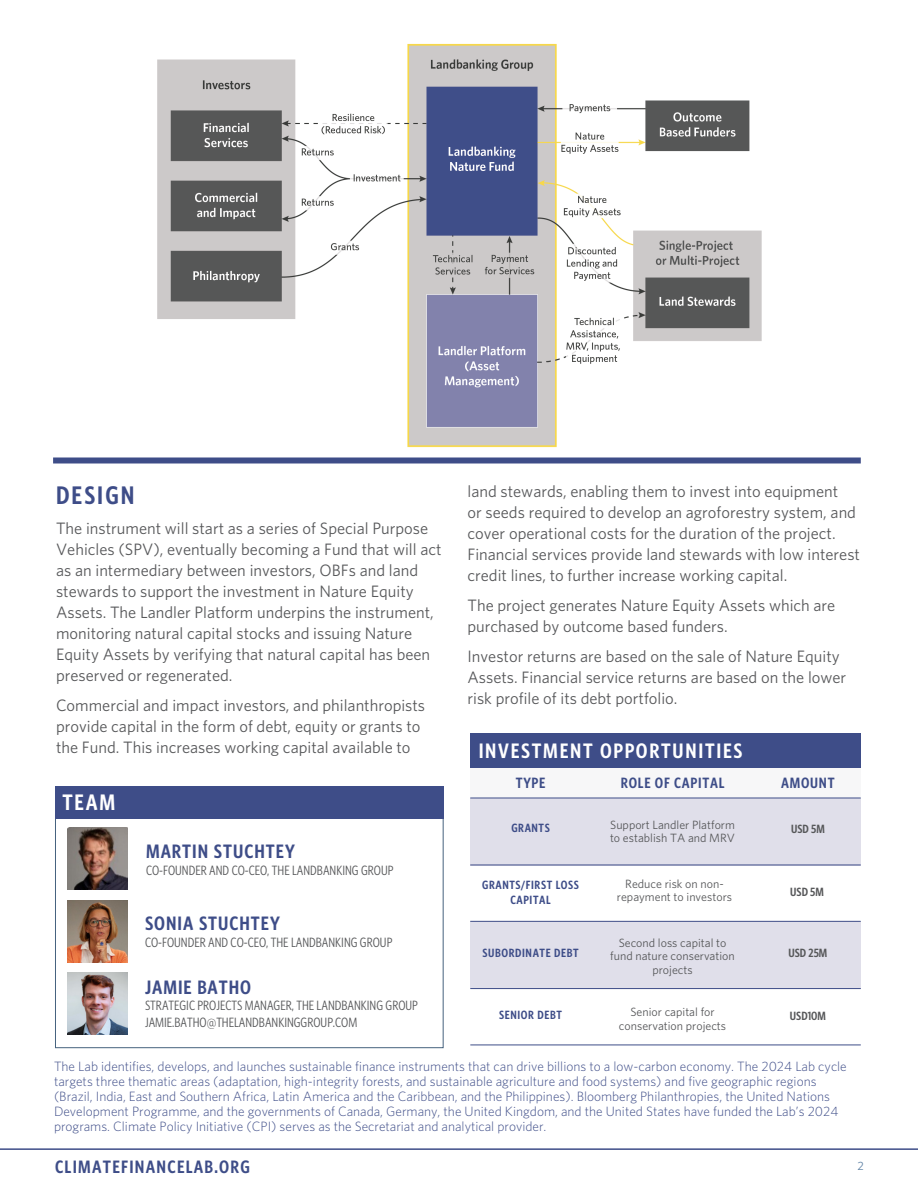
<style>
.page{position:relative;width:918px;height:1188px;background:#fff}
.page>*{position:absolute;margin:0;border:0;box-sizing:border-box;transform-origin:0 0}
.About_text{font:600 25.5px "Whitney Condensed";letter-spacing:.08em;color:#3e4d88}
.Lab_Basic_Paragraph{font:600 22.5px "Whitney Condensed";color:#fff}
.Lab_Basic_Paragraph-2{font:600 21px "Whitney Condensed";letter-spacing:.08em;color:#fff}
.About_text-2{font:600 19.5px "Whitney Condensed";letter-spacing:.05em;color:#3e4d88}
.Footer__L{font:600 18px "Whitney Condensed";letter-spacing:.07em;color:#3e4d88}
.About_text-3{font:16.5px/21px "Whitney";color:#57585a}
.Lab_Basic_Paragraph-3{font:600 15px "Whitney Condensed";letter-spacing:.05em;color:#3e4d88}
.About_text-4{font:300 13.5px/15px "Whitney";color:#3e4d88}
.About_text-5{font:13.5px/16.5px "Whitney Condensed";color:#57585a}
.Lab_Basic_Paragraph-4{font:12px/13.5px "Whitney";color:#57585a;text-align:center}
.Lab_Basic_Paragraph-5{font:600 12px/15px "Whitney Condensed";letter-spacing:.05em;color:#3e4d88;text-align:center}
.Lab_Basic_Paragraph-6{font:600 12px "Whitney Condensed";color:#57585a}
.t1{font:12px "Whitney";color:#5e81a4}
</style>
<div class="page">
<hr style="left:0;top:1148px;width:918px;height:2px;background:#3e4d88">
<img style="left:114px;top:43px;width:694px;height:415px">
<div style="left:53px;top:458px;width:808px;height:6px;background:#3e4d88"></div>
<div style="left:55px;top:786px;width:389px;height:33px;background:#3e4d88"></div>
<img style="left:68px;top:900px;width:60px;height:63px">
<img style="left:68px;top:827px;width:60px;height:63px">
<img style="left:68px;top:972px;width:60px;height:63px">
<div style="left:470px;top:798px;width:391px;height:67px;background:#e0dfea"></div>
<div style="left:470px;top:922px;width:391px;height:67px;background:#e0dfea"></div>
<div style="left:470px;top:762px;width:391px;height:36px;background:#f7f7f8"></div>
<div style="left:470px;top:733px;width:391px;height:35px;background:#3e4d88"></div>
<hr style="left:470px;top:865px;width:391px;height:1px;background:#3e4d88">
<hr style="left:470px;top:988px;width:391px;height:1px;background:#3e4d88">
<hr style="left:470px;top:798px;width:391px;height:1px;background:#3e4d88">
<hr style="left:470px;top:921px;width:391px;height:1px;background:#3e4d88">
<hr style="left:470px;top:1045px;width:391px;height:1px;background:#3e4d88">
<p class="About_text" style="left:56px;top:479px;width:80px">DESIGN</p>
<p class="About_text-3" style="left:56px;top:518px;width:387px">The instrument will start as a series of Special Purpose Vehicles (SPV), eventually becoming a Fund that will act as an intermediary between investors, OBFs and land stewards to support the investment in Nature Equity Assets. The Landler Platform underpins the instrument, monitoring natural capital stocks and issuing Nature Equity Assets by verifying that natural capital has been preserved or regenerated.</p>
<p class="About_text-3" style="left:56px;top:695px;width:371px">Commercial and impact investors, and philanthropists provide capital in the form of debt, equity or grants to the Fund. This increases working capital available to</p>
<p class="Lab_Basic_Paragraph" style="left:62px;top:788px;width:54px">TEAM</p>
<p class="About_text-2" style="left:146px;top:839px;width:150px">MARTIN STUCHTEY</p>
<p class="About_text-5" style="left:146px;top:861px;width:249px">CO-FOUNDER AND CO-CEO, THE LANDBANKING GROUP</p>
<p class="About_text-2" style="left:145px;top:911px;width:136px">SONIA STUCHTEY</p>
<p class="About_text-5" style="left:145px;top:934px;width:249px">CO-FOUNDER AND CO-CEO, THE LANDBANKING GROUP</p>
<p class="About_text-2" style="left:145px;top:975px;width:108px">JAMIE BATHO</p>
<p class="About_text-5" style="left:145px;top:997px;width:274px">STRATEGIC PROJECTS MANAGER, THE LANDBANKING GROUP<br>JAMIE.BATHO@THELANDBANKINGGROUP.COM</p>
<p class="About_text-3" style="left:467px;top:480px;width:394px">land stewards, enabling them to invest into equipment<br>or seeds required to develop an agroforestry system, and cover operational costs for the duration of the project.<br>Financial services provide land stewards with low interest credit lines, to further increase working capital.</p>
<p class="About_text-3" style="left:467px;top:594px;width:369px">The project generates Nature Equity Assets which are purchased by outcome based funders.</p>
<p class="About_text-3" style="left:467px;top:645px;width:380px">Investor returns are based on the sale of Nature Equity<br>Assets. Financial service returns are based on the lower risk profile of its debt portfolio.</p>
<p class="Lab_Basic_Paragraph-2" style="left:479px;top:737px;width:265px">INVESTMENT OPPORTUNITIES</p>
<p class="Lab_Basic_Paragraph-3" style="left:516px;top:773px;width:31px">TYPE</p>
<p class="Lab_Basic_Paragraph-3" style="left:621px;top:773px;width:105px">ROLE OF CAPITAL</p>
<p class="Lab_Basic_Paragraph-3" style="left:781px;top:773px;width:55px">AMOUNT</p>
<p class="Lab_Basic_Paragraph-6" style="left:791px;top:821px;width:35px">USD 5M</p>
<p class="Lab_Basic_Paragraph-4" style="left:610px;top:818px;width:127px;text-align:left">Support Landler Platform to establish TA and MRV</p>
<p class="Lab_Basic_Paragraph-5" style="left:511px;top:820px;width:40px">GRANTS</p>
<p class="Lab_Basic_Paragraph-5" style="left:482px;top:877px;width:98px">GRANTS/FIRST LOSS<br>CAPITAL</p>
<p class="Lab_Basic_Paragraph-4" style="left:617px;top:877px;width:117px">Reduce risk on non&shy;repayment to investors</p>
<p class="Lab_Basic_Paragraph-6" style="left:790px;top:885px;width:35px">USD 5M</p>
<p class="Lab_Basic_Paragraph-5" style="left:483px;top:945px;width:98px">SUBORDINATE DEBT</p>
<p class="Lab_Basic_Paragraph-5" style="left:499px;top:1007px;width:64px">SENIOR DEBT</p>
<p class="Lab_Basic_Paragraph-4" style="left:610px;top:935px;width:126px">Second loss capital to fund nature conservation projects</p>
<p class="Lab_Basic_Paragraph-4" style="left:619px;top:1005px;width:109px">Senior capital for conservation projects</p>
<p class="Lab_Basic_Paragraph-6" style="left:789px;top:945px;width:40px">USD 25M</p>
<p class="Lab_Basic_Paragraph-6" style="left:790px;top:1008px;width:38px">USD10M</p>
<p class="About_text-4" style="left:54px;top:1058px;width:794px">The Lab identifies, develops, and launches sustainable finance instruments that can drive billions to a low-carbon economy. The 2024 Lab cycle targets three thematic areas (adaptation, high-integrity forests, and sustainable agriculture and food systems) and five geographic regions (Brazil, India, East and Southern Africa, Latin America and the Caribbean, and the Philippines). Bloomberg Philanthropies, the United Nations Development Programme, and the governments of Canada, Germany, the United Kingdom, and the United States have funded the Lab’s 2024 programs. Climate Policy Initiative (CPI) serves as the Secretariat and analytical provider.</p>
<p class="Footer__L" style="left:55px;top:1156px;width:196px">CLIMATEFINANCELAB.ORG</p>
<p class="t1" style="left:858px;top:1158px;width:8px">2</p>
</div>
